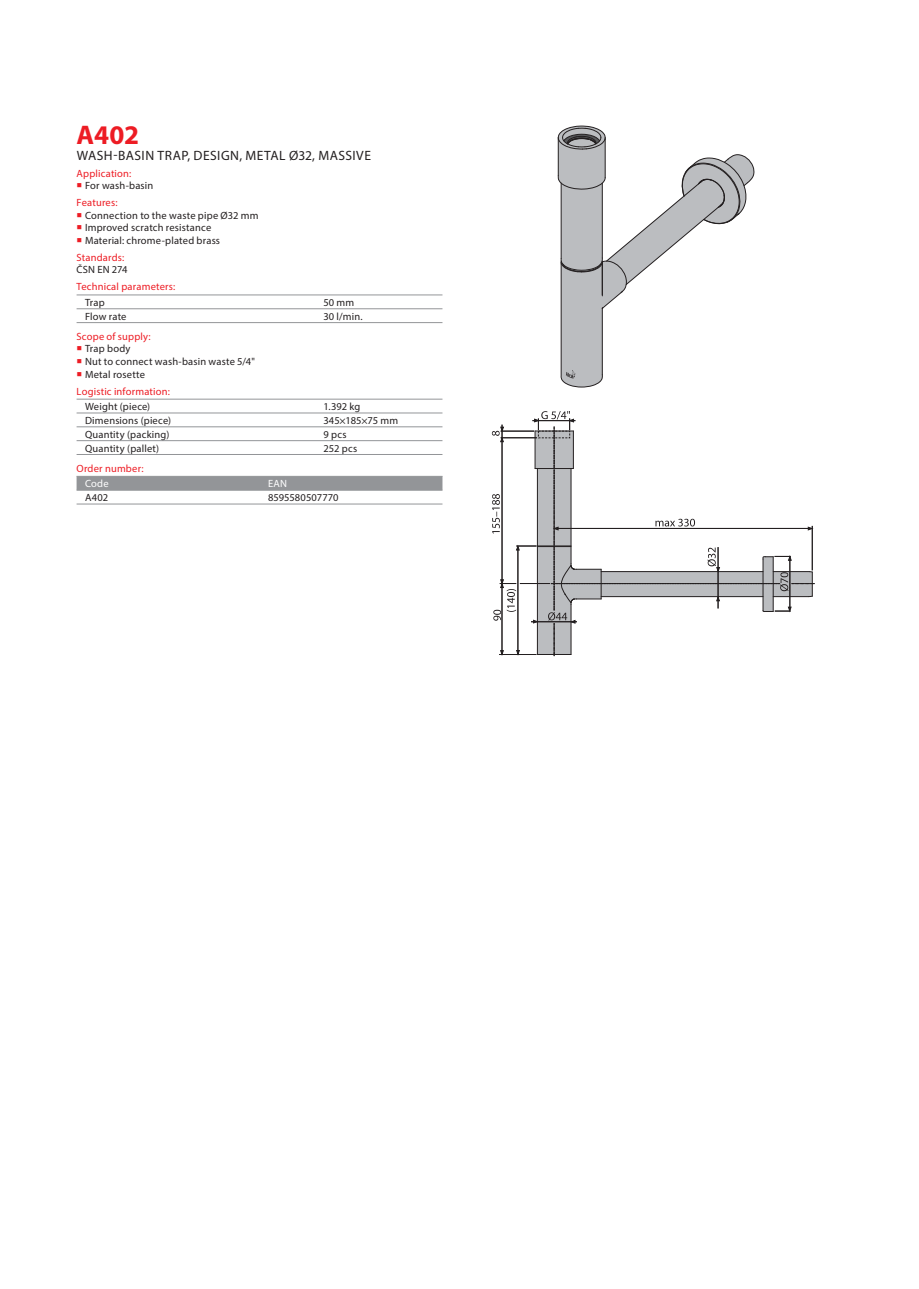
<style>
.page{position:relative;width:919px;height:1289px;background:#fff}
.page>*{position:absolute;margin:0;border:0;box-sizing:border-box;transform-origin:0 0}
.t1{font:700 27px "Myriad Pro";color:#ed1c24}
.t2{font:13.5px "Myriad Pro";letter-spacing:.035em;color:#231f20}
.t3{font:10.5px/16.8px "Myriad Pro";letter-spacing:.015em;color:#231f20}
.t4{font:10.5px/16.8px "Myriad Pro";letter-spacing:.015em;color:#ed1c24}
.t5{font:10.5px "Myriad Pro";letter-spacing:.02em;color:#fff}
.s1{color:#ed1c24}
.s2{color:#231f20}
</style>
<div class="page">
<hr style="left:77px;top:294px;width:365px;height:1px;background:#939598">
<hr style="left:77px;top:308px;width:365px;height:1px;background:#939598">
<hr style="left:77px;top:322px;width:365px;height:1px;background:#939598">
<hr style="left:77px;top:399px;width:365px;height:1px;background:#939598">
<hr style="left:77px;top:412px;width:365px;height:1px;background:#939598">
<hr style="left:77px;top:426px;width:365px;height:1px;background:#939598">
<hr style="left:77px;top:440px;width:365px;height:1px;background:#939598">
<hr style="left:77px;top:454px;width:365px;height:1px;background:#939598">
<div style="left:77px;top:477px;width:365px;height:13px;background:#939598"></div>
<hr style="left:77px;top:476px;width:365px;height:1px;background:#939598">
<hr style="left:77px;top:490px;width:365px;height:1px;background:#939598">
<hr style="left:77px;top:503px;width:365px;height:1px;background:#939598">
<svg style="left:557px;top:125px;width:198px;height:263px"></svg>
<svg style="left:492px;top:411px;width:322px;height:245px"></svg>
<h1 class="t1" style="left:77px;top:124px;width:64px">A402</h1>
<p class="t2" style="left:77px;top:150px;width:296px">WASH-BASIN TRAP, DESIGN, METAL Ø32, MASSIVE</p>
<p class="t4" style="left:77px;top:166px;width:56px">Application:</p>
<p class="t3" style="left:77px;top:178px;width:78px"><span class="s1">○</span> For wash-basin<br><span class="s1">Features:</span></p>
<p class="t3" style="left:77px;top:208px;width:183px"><span class="s1">○</span> Connection to the waste pipe Ø32 mm</p>
<p class="t3" style="left:77px;top:220px;width:136px"><span class="s1">○</span> Improved scratch resistance</p>
<p class="t3" style="left:77px;top:233px;width:145px"><span class="s1">○</span> Material: chrome-plated brass<br><span class="s1">Standards:</span></p>
<p class="t3" style="left:77px;top:262px;width:52px">ČSN EN 274</p>
<p class="t4" style="left:77px;top:279px;width:100px">Technical parameters:</p>
<p class="t3" style="left:85px;top:295px;width:21px">Trap</p>
<p class="t3" style="left:323px;top:295px;width:32px">50 mm</p>
<p class="t3" style="left:85px;top:309px;width:43px">Flow rate</p>
<p class="t3" style="left:323px;top:309px;width:41px">30 l/min.</p>
<p class="t4" style="left:77px;top:329px;width:76px">Scope of supply:</p>
<p class="t3" style="left:77px;top:341px;width:55px"><span class="s1">○</span> Trap body</p>
<p class="t3" style="left:77px;top:354px;width:180px"><span class="s1">○</span> Nut to connect wash-basin waste 5/4"</p>
<p class="t4" style="left:77px;top:367px;width:95px">○ <span class="s2">Metal rosette<br></span>Logistic information:</p>
<p class="t3" style="left:85px;top:399px;width:67px">Weight (piece)</p>
<p class="t3" style="left:323px;top:399px;width:38px">1.392 kg</p>
<p class="t3" style="left:85px;top:413px;width:88px">Dimensions (piece)</p>
<p class="t3" style="left:323px;top:413px;width:76px">345×185×75 mm</p>
<p class="t3" style="left:85px;top:427px;width:86px">Quantity (packing)</p>
<p class="t3" style="left:323px;top:427px;width:25px">9 pcs</p>
<p class="t3" style="left:85px;top:440px;width:75px">Quantity (pallet)</p>
<p class="t3" style="left:323px;top:440px;width:35px">252 pcs</p>
<p class="t4" style="left:77px;top:461px;width:68px">Order number:</p>
<p class="t5" style="left:85px;top:479px;width:25px">Code</p>
<p class="t5" style="left:268px;top:479px;width:20px">EAN</p>
<p class="t3" style="left:85px;top:490px;width:24px">A402</p>
<p class="t3" style="left:268px;top:490px;width:72px">8595580507770</p>
</div>
